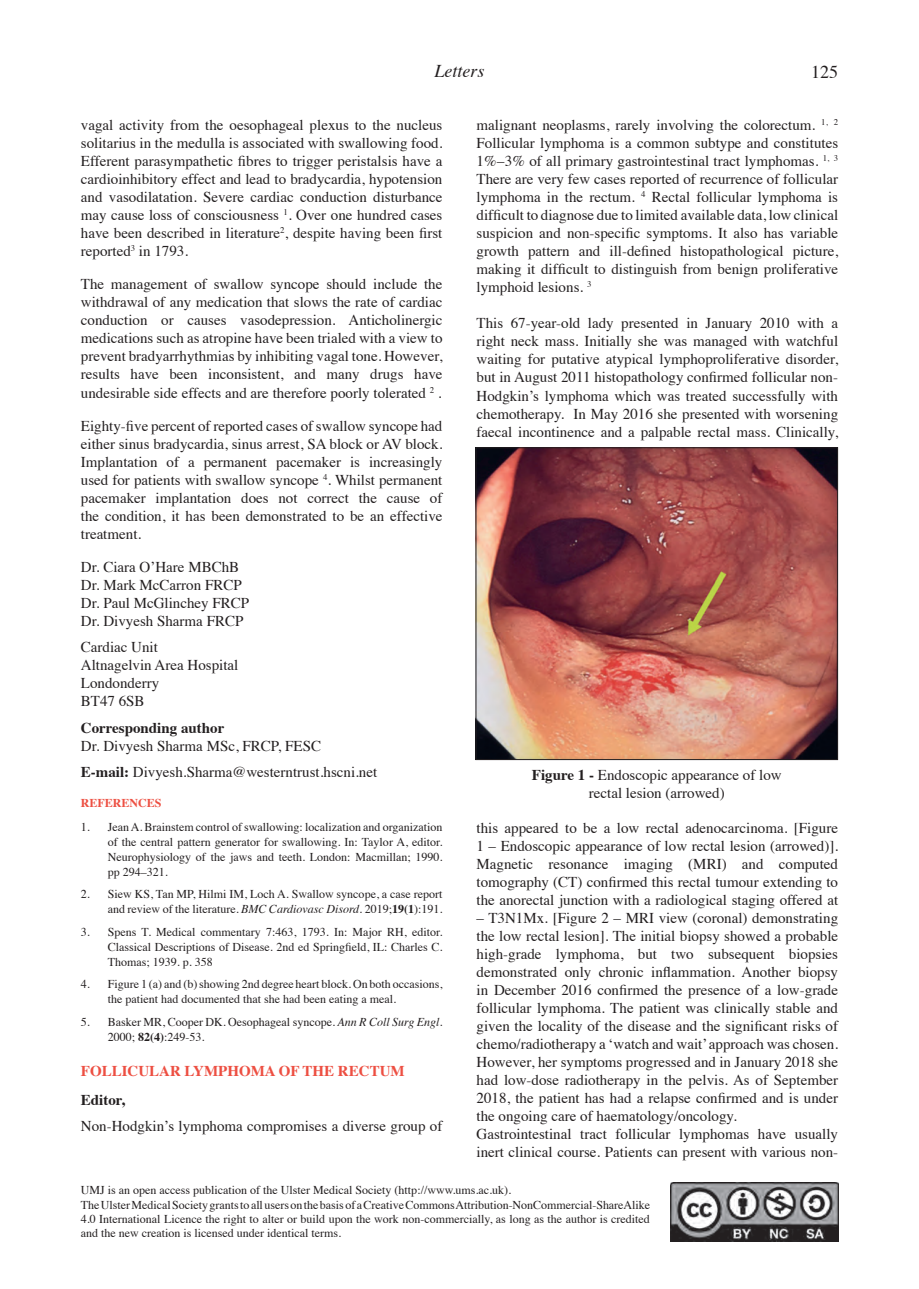
<style>
.page{position:relative;width:919px;height:1289px;background:#fff}
.page>*{position:absolute;margin:0;border:0;box-sizing:border-box;transform-origin:0 0}
.t1{font:italic 18px "Times";color:#231f20}
.t2{font:18px "Times";color:#231f20}
.t3{font:15px/18px "Times";color:#231f20;text-align:justify}
.t4{font:700 15px "Times";color:#ed4f42}
.t5{font:700 15px "Times";color:#231f20}
.t6{font:12px/15px "Times";color:#231f20}
.t7{font:700 12px "Times";color:#ed4f42}
.s1{font-weight:700}
.s2{font-style:italic}
</style>
<div class="page">
<img style="left:670px;top:1182px;width:168px;height:59px">
<img style="left:477px;top:449px;width:358px;height:309px">
<div style="left:475px;top:447px;width:362px;height:313px;border:1px solid #231f20"></div>
<p class="t1" style="left:434px;top:55px;width:52px">Letters</p>
<p class="t2" style="left:811px;top:55px;width:28px">125</p>
<p class="t3" style="left:81px;top:115px;width:363px">vagal activity from the oesophageal plexus to the nucleus solitarius in the medulla is associated with swallowing food.<br>Efferent parasympathetic fibres to trigger peristalsis have a cardioinhibitory effect and lead to bradycardia, hypotension and vasodilatation. Severe cardiac conduction disturbance may cause loss of consciousness <sup>1</sup>. Over one hundred cases have been described in literature<sup>2</sup>, despite having been first reported<sup>3</sup> in 1793.</p>
<p class="t3" style="left:81px;top:274px;width:363px">The management of swallow syncope should include the withdrawal of any medication that slows the rate of cardiac conduction or causes vasodepression. Anticholinergic medications such as atropine have been trialed with a view to prevent bradyarrhythmias by inhibiting vagal tone. However, results have been inconsistent, and many drugs have undesirable side effects and are therefore poorly tolerated <sup>2</sup> .</p>
<p class="t3" style="left:81px;top:415px;width:363px">Eighty-five percent of reported cases of swallow syncope had either sinus bradycardia, sinus arrest, SA block or AV block.<br>Implantation of a permanent pacemaker is increasingly used for patients with swallow syncope <sup>4</sup>. Whilst permanent pacemaker implantation does not correct the cause of the condition, it has been demonstrated to be an effective treatment.</p>
<p class="t3" style="left:81px;top:556px;width:170px;text-align:left">Dr. Ciara O’Hare MBChB<br>Dr. Mark McCarron FRCP<br>Dr. Paul McGlinchey FRCP<br>Dr. Divyesh Sharma FRCP</p>
<p class="t3" style="left:81px;top:636px;width:159px;text-align:left">Cardiac Unit<br>Altnagelvin Area Hospital<br>Londonderry<br>BT47 6SB</p>
<p class="t5" style="left:81px;top:713px;width:145px">Corresponding author</p>
<p class="t3" style="left:81px;top:731px;width:298px;line-height:26.5px">Dr. Divyesh Sharma MSc, FRCP, FESC<br><span class="s1">E-mail:</span> Divyesh.Sharma@westerntrust.hscni.net</p>
<p class="t7" style="left:81px;top:791px;width:82px">REFERENCES</p>
<p class="t6" style="left:108px;top:818px;width:336px;text-align:justify;text-indent:-27px">1. Jean A. Brainstem control of swallowing: localization and organization of the central pattern generator for swallowing. In: Taylor A, editor.<br>Neurophysiology of the jaws and teeth. London: Macmillan; 1990. pp 294–321.</p>
<p class="t6" style="left:81px;top:885px;width:363px;text-align:right">2. Siew KS, Tan MP, Hilmi IM, Loch A. Swallow syncope, a case report and review of the literature. <span class="s2">BMC Cardiovasc Disord.</span> 2019;<span class="s1">19(1</span>):191.</p>
<p class="t6" style="left:108px;top:923px;width:336px;text-align:justify;text-indent:-27px">3. Spens T. Medical commentary 7:463, 1793. In: Major RH, editor.<br>Classical Descriptions of Disease. 2nd ed Springfield, IL: Charles C.<br>Thomas; 1939. p. 358</p>
<p class="t6" style="left:108px;top:975px;width:336px;text-indent:-27px">4. Figure 1 (a) and (b) showing 2nd degree heart block. On both occasions, the patient had documented that she had been eating a meal.</p>
<p class="t6" style="left:108px;top:1013px;width:336px;text-indent:-27px">5. Basker MR, Cooper DK. Oesophageal syncope. <span class="s2">Ann R Coll Surg Engl</span>.<br>2000; <span class="s1">82(4)</span>:249-53.</p>
<p class="t4" style="left:81px;top:1056px;width:325px">FOLLICULAR LYMPHOMA OF THE RECTUM</p>
<p class="t5" style="left:81px;top:1085px;width:46px">Editor,</p>
<p class="t3" style="left:81px;top:1115px;width:363px">Non-Hodgkin’s lymphoma compromises a diverse group of</p>
<p class="t3" style="left:476px;top:115px;width:363px">malignant neoplasms, rarely involving the colorectum. <sup>1,</sup> <sup>2<br></sup>Follicular lymphoma is a common subtype and constitutes 1%−3% of all primary gastrointestinal tract lymphomas. <sup>1,</sup> <sup>3<br></sup>There are very few cases reported of recurrence of follicular lymphoma in the rectum. <sup>4</sup> Rectal follicular lymphoma is difficult to diagnose due to limited available data, low clinical suspicion and non-specific symptoms. It also has variable growth pattern and ill-defined histopathological picture, making it difficult to distinguish from benign proliferative lymphoid lesions. <sup>3</sup></p>
<p class="t3" style="left:476px;top:313px;width:363px">This 67-year-old lady presented in January 2010 with a right neck mass. Initially she was managed with watchful waiting for putative atypical lymphoproliferative disorder, but in August 2011 histopathology confirmed follicular non-Hodgkin’s lymphoma which was treated successfully with chemotherapy. In May 2016 she presented with worsening faecal incontinence and a palpable rectal mass. Clinically,</p>
<p class="t3" style="left:532px;top:765px;width:251px;text-align:center"><span class="s1">Figure 1 -</span> Endoscopic appearance of low rectal lesion (arrowed)</p>
<p class="t3" style="left:476px;top:817px;width:363px">this appeared to be a low rectal adenocarcinoma. [Figure 1 – Endoscopic appearance of low rectal lesion (arrowed)].<br>Magnetic resonance imaging (MRI) and computed tomography (CT) confirmed this rectal tumour extending to the anorectal junction with a radiological staging offered at</p>
<p class="t3" style="left:476px;top:907px;width:363px;text-align:left">– T3N1Mx. [Figure 2 – MRI view (coronal) demonstrating the low rectal lesion]. The initial biopsy showed a probable high-grade lymphoma, but two subsequent biopsies demonstrated only chronic inflammation. Another biopsy in December 2016 confirmed the presence of a low-grade follicular lymphoma. The patient was clinically stable and given the locality of the disease and the significant risks of chemo/radiotherapy a ‘watch and wait’ approach was chosen.<br>However, her symptoms progressed and in January 2018 she had low-dose radiotherapy in the pelvis. As of September 2018, the patient has had a relapse confirmed and is under the ongoing care of haematology/oncology.<br>Gastrointestinal tract follicular lymphomas have usually inert clinical course. Patients can present with various non-</p>
<p class="t6" style="left:81px;top:1181px;width:570px;line-height:14.4px">UMJ is an open access publication of the Ulster Medical Society (http://www.ums.ac.uk).<br>The Ulster Medical Society grants to all users on the basis of a Creative Commons Attribution-NonCommercial-ShareAlike 4.0 International Licence the right to alter or build upon the work non-commercially, as long as the author is credited and the new creation is licensed under identical terms.</p>
</div>
